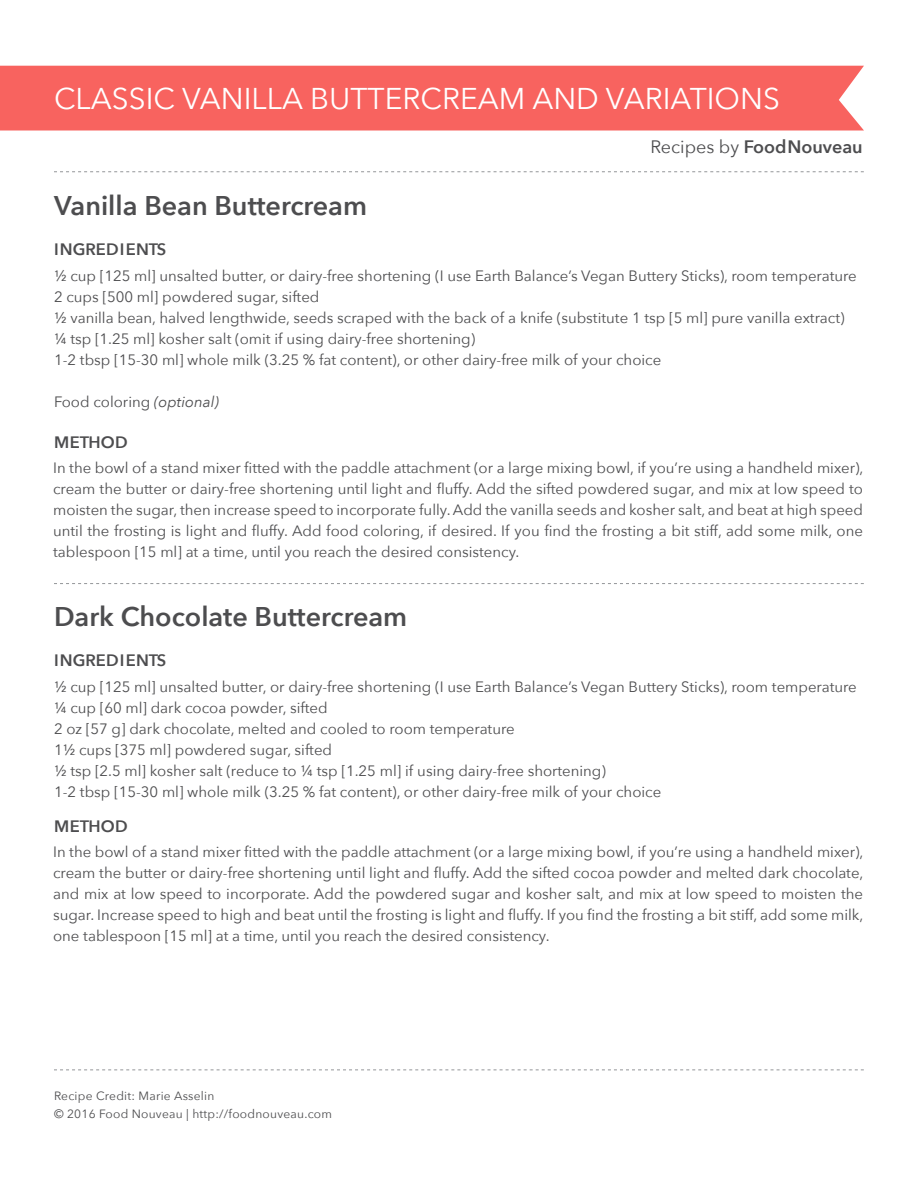
<style>
.page{position:relative;width:918px;height:1188px;background:#fff}
.page>*{position:absolute;margin:0;border:0;box-sizing:border-box;transform-origin:0 0}
.t1{font:30px "Avenir Next";color:#fff}
.t2{font:600 27px "Avenir Next";color:#4d4d4f}
.t3{font:600 18px "Avenir Next";color:#4d4d4f}
.t4{font:600 16.5px "Avenir Next";color:#4d4d4f}
.t5{font:15px/21px "Avenir Next";color:#4d4d4f}
.t6{font:12px/18px "Avenir Next";letter-spacing:.02em;color:#4d4d4f}
.s1{font-weight:400}
.s2{font-style:italic}
</style>
<div class="page">
<svg style="left:54px;top:171px;width:810px;height:1px"></svg>
<svg style="left:54px;top:583px;width:810px;height:1px"></svg>
<svg style="left:54px;top:1070px;width:810px;height:1px"></svg>
<div style="left:0;top:66px;width:864px;height:65px;background:#f8635f"></div>
<h1 class="t1" style="left:54px;top:74px;width:727px">CLASSIC VANILLA BUTTERCREAM AND VARIATIONS</h1>
<p class="t3" style="left:650px;top:131px;width:214px"><span class="s1">Recipes by</span> Food Nouveau</p>
<h2 class="t2" style="left:54px;top:183px;width:315px">Vanilla Bean Buttercream</h2>
<p class="t4" style="left:54px;top:235px;width:114px">INGREDIENTS</p>
<p class="t5" style="left:54px;top:265px;width:804px">½ cup [125 ml] unsalted butter, or dairy-free shortening (I use Earth Balance’s Vegan Buttery Sticks), room temperature 2 cups [500 ml] powdered sugar, sifted<br>½ vanilla bean, halved lengthwide, seeds scraped with the back of a knife (substitute 1 tsp [5 ml] pure vanilla extract) ¼ tsp [1.25 ml] kosher salt (omit if using dairy-free shortening)<br>1-2 tbsp [15-30 ml] whole milk (3.25 % fat content), or other dairy-free milk of your choice</p>
<p class="t5" style="left:54px;top:391px;width:167px">Food coloring <span class="s2">(optional)</span></p>
<p class="t4" style="left:54px;top:428px;width:75px">METHOD</p>
<p class="t5" style="left:53px;top:457px;width:812px;text-align:justify">In the bowl of a stand mixer fitted with the paddle attachment (or a large mixing bowl, if you’re using a handheld mixer), cream the butter or dairy-free shortening until light and fluffy. Add the sifted powdered sugar, and mix at low speed to moisten the sugar, then increase speed to incorporate fully. Add the vanilla seeds and kosher salt, and beat at high speed until the frosting is light and fluffy. Add food coloring, if desired. If you find the frosting a bit stiff, add some milk, one tablespoon [15 ml] at a time, until you reach the desired consistency.</p>
<h2 class="t2" style="left:54px;top:594px;width:355px">Dark Chocolate Buttercream</h2>
<p class="t4" style="left:54px;top:646px;width:114px">INGREDIENTS</p>
<p class="t5" style="left:54px;top:676px;width:804px">½ cup [125 ml] unsalted butter, or dairy-free shortening (I use Earth Balance’s Vegan Buttery Sticks), room temperature ¼ cup [60 ml] dark cocoa powder, sifted<br>2 oz [57 g] dark chocolate, melted and cooled to room temperature<br>1½ cups [375 ml] powdered sugar, sifted<br>½ tsp [2.5 ml] kosher salt (reduce to ¼ tsp [1.25 ml] if using dairy-free shortening)<br>1-2 tbsp [15-30 ml] whole milk (3.25 % fat content), or other dairy-free milk of your choice</p>
<p class="t4" style="left:54px;top:812px;width:75px">METHOD</p>
<p class="t5" style="left:53px;top:841px;width:812px;text-align:justify">In the bowl of a stand mixer fitted with the paddle attachment (or a large mixing bowl, if you’re using a handheld mixer), cream the butter or dairy-free shortening until light and fluffy. Add the sifted cocoa powder and melted dark chocolate, and mix at low speed to incorporate. Add the powdered sugar and kosher salt, and mix at low speed to moisten the sugar. Increase speed to high and beat until the frosting is light and fluffy. If you find the frosting a bit stiff, add some milk, one tablespoon [15 ml] at a time, until you reach the desired consistency.</p>
<p class="t6" style="left:54px;top:1087px;width:280px">Recipe Credit: Marie Asselin<br>© 2016 Food Nouveau | http://foodnouveau.com</p>
</div>
